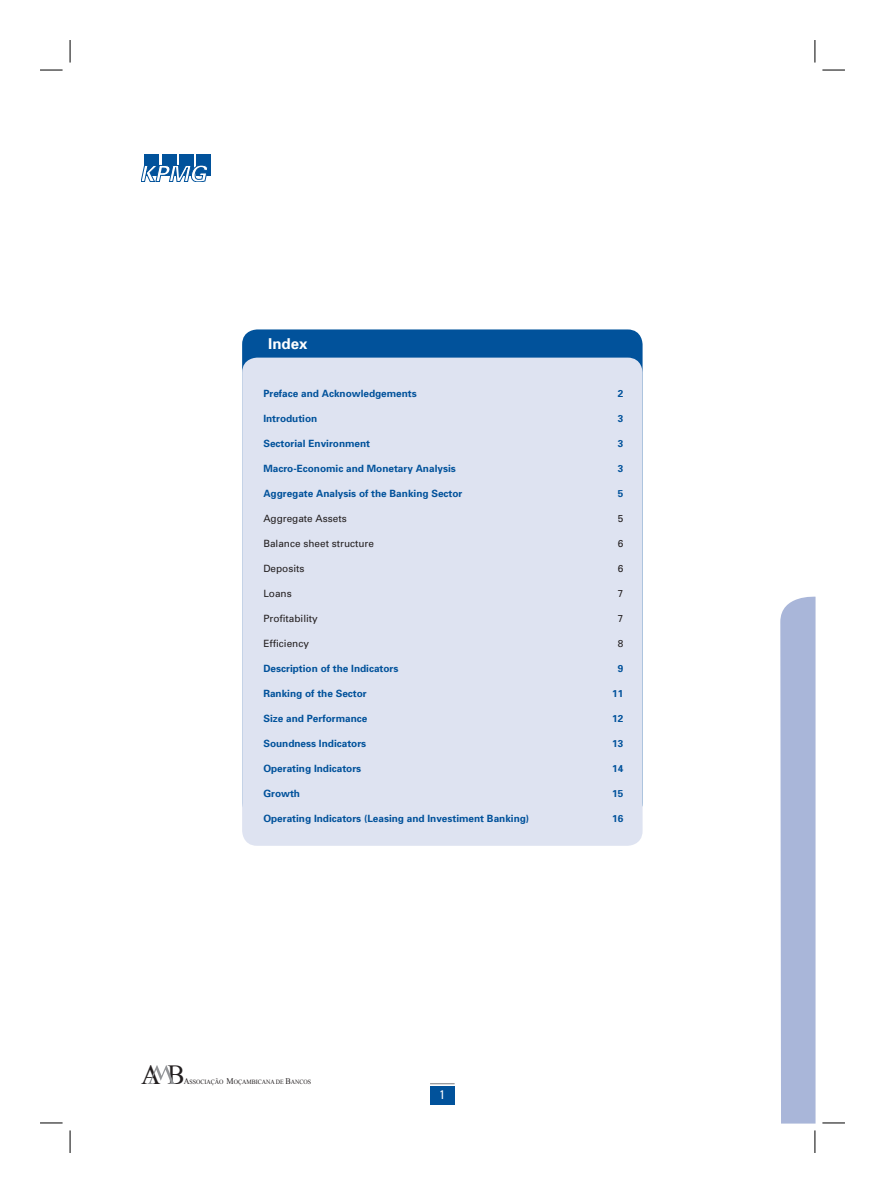
<style>
.page{position:relative;width:885px;height:1193px;background:#fff}
.page>*{position:absolute;margin:0;border:0;box-sizing:border-box;transform-origin:0 0}
.t1{font:27.62px "Times New Roman";color:#231f20}
.Body_Text{font:700 15px "Univers";color:#fff}
.t2{font:condensed 12.5px "Univers";color:#fff}
.Body_Text-2{font:700 10px "Univers";color:#01529b}
.Body_Text-3{font:10px "Univers";color:#231f20}
.t3{font:6.5px "Times New Roman";letter-spacing:-.005em;color:#231f20;scale:.93 1}
.s1{font-size:8.62px}
</style>
<div class="page">
<div style="left:430px;top:1086px;width:24px;height:18px;background:#01529b"></div>
<hr style="left:430px;top:1082px;width:24px;height:2px;background:#939598">
<div style="left:780px;top:596px;width:35px;height:527px;background:#a9b6d9"></div>
<div style="left:242px;top:329px;width:400px;height:28px;background:#01529b"></div>
<div style="left:242px;top:357px;width:400px;height:488px;background:#dee3f1"></div>
<svg style="left:149px;top:1065px;width:25px;height:18px"></svg>
<div style="left:144px;top:154px;width:15px;height:22px;background:#01529b"></div>
<div style="left:161px;top:154px;width:15px;height:22px;background:#01529b"></div>
<div style="left:179px;top:154px;width:14px;height:22px;background:#01529b"></div>
<div style="left:196px;top:154px;width:14px;height:22px;background:#01529b"></div>
<svg style="left:141px;top:165px;width:67px;height:16px"></svg>
<svg style="left:70px;top:40px;width:1px;height:22px"></svg>
<svg style="left:40px;top:70px;width:22px;height:1px"></svg>
<svg style="left:814px;top:40px;width:1px;height:22px"></svg>
<svg style="left:822px;top:70px;width:22px;height:1px"></svg>
<svg style="left:70px;top:1130px;width:1px;height:22px"></svg>
<svg style="left:40px;top:1122px;width:22px;height:1px"></svg>
<svg style="left:814px;top:1130px;width:1px;height:22px"></svg>
<svg style="left:822px;top:1122px;width:22px;height:1px"></svg>
<p class="Body_Text" style="left:268px;top:334px;width:41px">Index</p>
<p class="Body_Text-2" style="left:263px;top:387px;width:155px">Preface and Acknowledgements</p>
<p class="Body_Text-2" style="left:617px;top:387px;width:7px">2</p>
<p class="Body_Text-2" style="left:263px;top:412px;width:55px">Introdution</p>
<p class="Body_Text-2" style="left:617px;top:412px;width:7px">3</p>
<p class="Body_Text-2" style="left:263px;top:437px;width:108px">Sectorial Environment</p>
<p class="Body_Text-2" style="left:617px;top:437px;width:7px">3</p>
<p class="Body_Text-2" style="left:263px;top:462px;width:194px">Macro-Economic and Monetary Analysis</p>
<p class="Body_Text-2" style="left:617px;top:462px;width:7px">3</p>
<p class="Body_Text-2" style="left:263px;top:487px;width:200px">Aggregate Analysis of the Banking Sector</p>
<p class="Body_Text-2" style="left:617px;top:487px;width:7px">5</p>
<p class="Body_Text-3" style="left:263px;top:512px;width:85px">Aggregate Assets</p>
<p class="Body_Text-3" style="left:617px;top:512px;width:7px">5</p>
<p class="Body_Text-3" style="left:263px;top:537px;width:112px">Balance sheet structure</p>
<p class="Body_Text-3" style="left:617px;top:537px;width:7px">6</p>
<p class="Body_Text-3" style="left:263px;top:562px;width:43px">Deposits</p>
<p class="Body_Text-3" style="left:617px;top:562px;width:7px">6</p>
<p class="Body_Text-3" style="left:263px;top:587px;width:30px">Loans</p>
<p class="Body_Text-3" style="left:617px;top:587px;width:7px">7</p>
<p class="Body_Text-3" style="left:263px;top:612px;width:56px">Profitability</p>
<p class="Body_Text-3" style="left:617px;top:612px;width:7px">7</p>
<p class="Body_Text-3" style="left:263px;top:637px;width:47px">Efficiency</p>
<p class="Body_Text-3" style="left:617px;top:637px;width:7px">8</p>
<p class="Body_Text-2" style="left:263px;top:662px;width:137px">Description of the Indicators</p>
<p class="Body_Text-2" style="left:617px;top:662px;width:7px">9</p>
<p class="Body_Text-2" style="left:263px;top:687px;width:105px">Ranking of the Sector</p>
<p class="Body_Text-2" style="left:612px;top:687px;width:13px">11</p>
<p class="Body_Text-2" style="left:263px;top:712px;width:105px">Size and Performance</p>
<p class="Body_Text-2" style="left:612px;top:712px;width:13px">12</p>
<p class="Body_Text-2" style="left:263px;top:737px;width:104px">Soundness Indicators</p>
<p class="Body_Text-2" style="left:612px;top:737px;width:13px">13</p>
<p class="Body_Text-2" style="left:263px;top:762px;width:99px">Operating Indicators</p>
<p class="Body_Text-2" style="left:612px;top:762px;width:13px">14</p>
<p class="Body_Text-2" style="left:263px;top:787px;width:38px">Growth</p>
<p class="Body_Text-2" style="left:612px;top:787px;width:13px">15</p>
<p class="Body_Text-2" style="left:263px;top:812px;width:267px">Operating Indicators (Leasing and Investiment Banking)</p>
<p class="Body_Text-2" style="left:612px;top:812px;width:13px">16</p>
<p class="t1" style="left:141px;top:1058px;width:45px">A B</p>
<p class="t3" style="left:184px;top:1077px;width:138px"><span class="s1">A</span>SSOCIAÇÃO <span class="s1">M</span>OÇAMBICANA DE <span class="s1">B</span>ANCOS</p>
<p class="t2" style="left:439px;top:1087px;width:7px">1</p>
</div>
